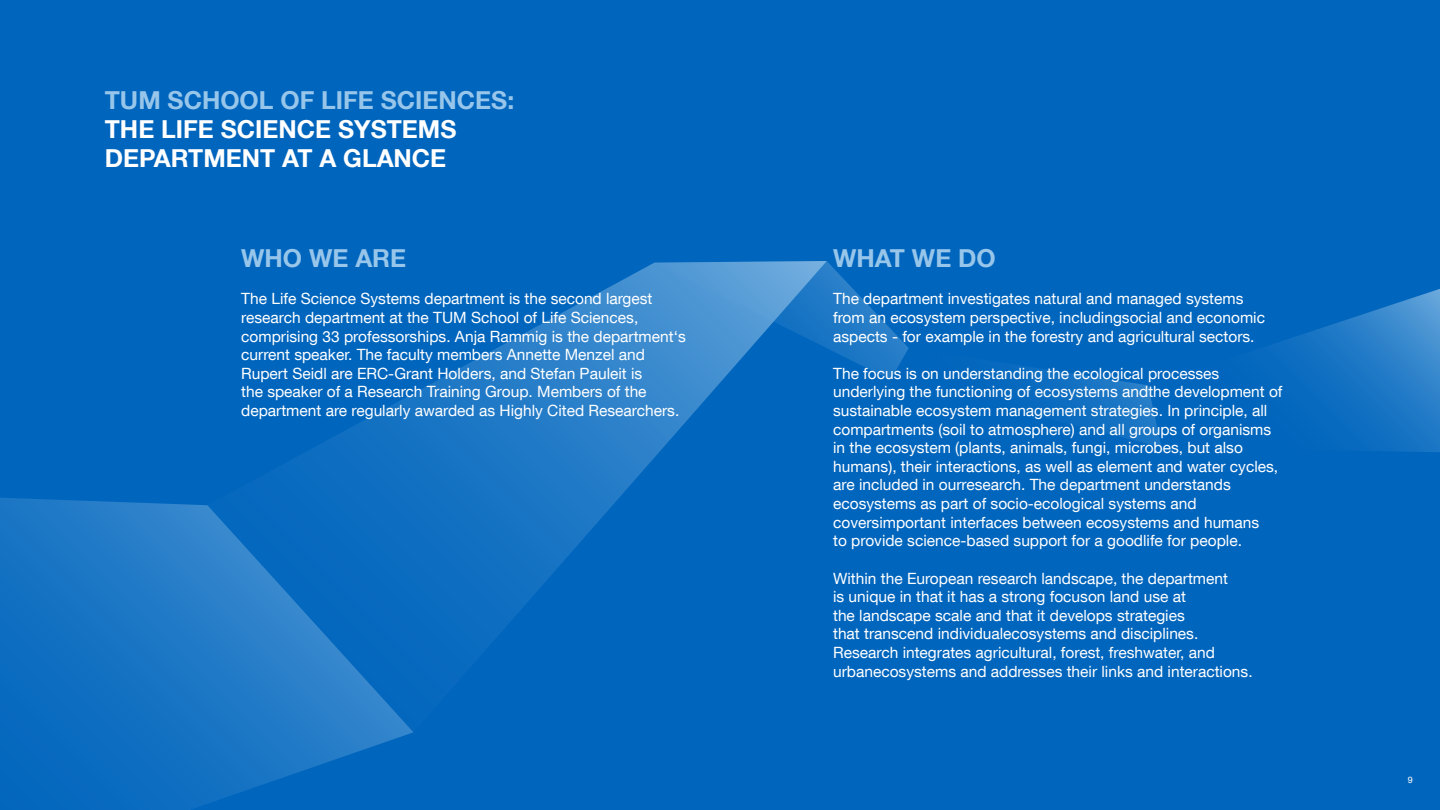
<style>
.page{position:relative;width:1440px;height:810px;background:#0065bd}
.page>*{position:absolute;margin:0;border:0;box-sizing:border-box;transform-origin:0 0}
.t1{font:700 24.75px "TUM Neue Helvetica";color:#98c6ea}
.t2{font:700 24.75px/29.2px "TUM Neue Helvetica";color:#fff}
.t3{font:15.52px/18.6px "TUM Neue Helvetica";color:#fff}
.t4{font:9px "TUM Neue Helvetica";color:#fff}
</style>
<div class="page">
<svg style="left:1270px;top:289px;width:170px;height:163px"></svg>
<svg style="left:827px;top:261px;width:334px;height:186px"></svg>
<svg style="left:291px;top:261px;width:536px;height:391px"></svg>
<svg style="left:0;top:497px;width:414px;height:313px"></svg>
<h1 class="t1" style="left:105px;top:84px;width:411px">TUM SCHOOL OF LIFE SCIENCES:</h1>
<h1 class="t2" style="left:105px;top:114px;width:353px">THE LIFE SCIENCE SYSTEMS<br>DEPARTMENT AT A GLANCE</h1>
<h1 class="t1" style="left:241px;top:243px;width:166px">WHO WE ARE</h1>
<p class="t3" style="left:241px;top:289px;width:446px">The Life Science Systems department is the second largest research department at the TUM School of Life Sciences, comprising 33 professorships. Anja Rammig is the department‘s current speaker. The faculty members Annette Menzel and Rupert Seidl are ERC-Grant Holders, and Stefan Pauleit is<br>the speaker of a Research Training Group. Members of the department are regularly awarded as Highly Cited Researchers.</p>
<h1 class="t1" style="left:833px;top:243px;width:164px">WHAT WE DO</h1>
<p class="t3" style="left:833px;top:289px;width:433px">The department investigates natural and managed systems from an ecosystem perspective, includingsocial and economic aspects - for example in the forestry and agricultural sectors.</p>
<p class="t3" style="left:833px;top:364px;width:451px">The focus is on understanding the ecological processes underlying the functioning of ecosystems andthe development of sustainable ecosystem management strategies. In principle, all compartments (soil to atmosphere) and all groups of organisms in the ecosystem (plants, animals, fungi, microbes, but also humans), their interactions, as well as element and water cycles, are included in ourresearch. The department understands ecosystems as part of socio-ecological systems and coversimportant interfaces between ecosystems and humans<br>to provide science-based support for a goodlife for people.</p>
<p class="t3" style="left:833px;top:568px;width:421px">Within the European research landscape, the department<br>is unique in that it has a strong focuson land use at<br>the landscape scale and that it develops strategies<br>that transcend individualecosystems and disciplines.<br>Research integrates agricultural, forest, freshwater, and urbanecosystems and addresses their links and interactions.</p>
<p class="t4" style="left:1408px;top:774px;width:7px">9</p>
</div>
